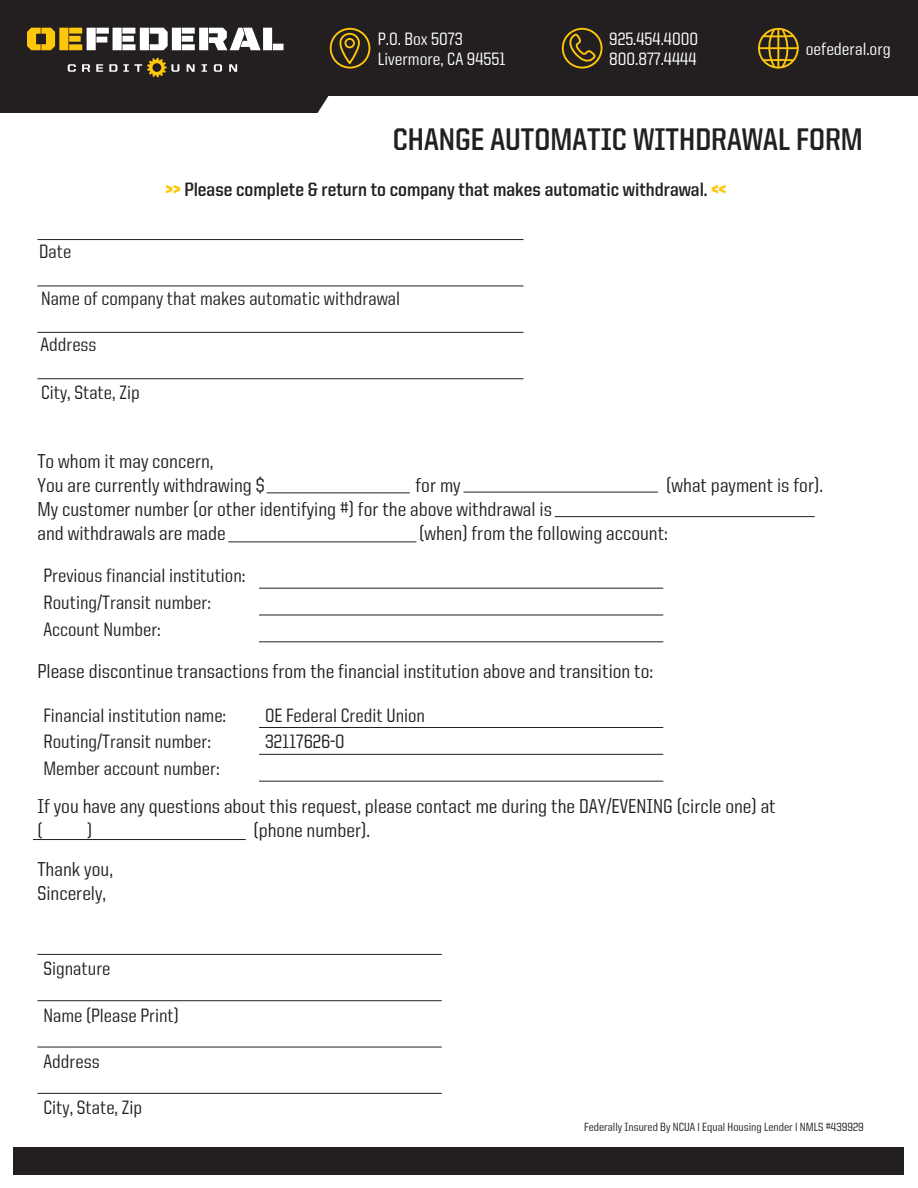
<style>
.page{position:relative;width:918px;height:1188px;background:#fff}
.page>*{position:absolute;margin:0;border:0;box-sizing:border-box;transform-origin:0 0}
.t1{font:700 31.5px "United Sans Semi Cond TT";color:#231f20}
.t2{font:500 20.25px/24px "United Sans Semi Cond TT";color:#231f20}
.t3{font:500 19.5px/26.8px "United Sans Semi Cond TT";color:#231f20}
.t4{font:700 19.5px "United Sans Semi Cond TT";color:#231f20}
.t5{font:500 18px/19.5px "United Sans Semi Cond TT";color:#fff}
.t6{font:500 12px "United Sans Semi Cond TT";color:#231f20}
.s1{font-weight:900;color:#fec70c}
</style>
<div class="page">
<hr style="left:38px;top:239px;width:486px;height:1px;background:#231f20">
<hr style="left:38px;top:286px;width:486px;height:1px;background:#231f20">
<hr style="left:38px;top:332px;width:486px;height:1px;background:#231f20">
<hr style="left:38px;top:378px;width:486px;height:1px;background:#231f20">
<hr style="left:259px;top:588px;width:404px;height:1px;background:#231f20">
<hr style="left:259px;top:615px;width:404px;height:1px;background:#231f20">
<hr style="left:259px;top:641px;width:404px;height:1px;background:#231f20">
<hr style="left:259px;top:727px;width:404px;height:1px;background:#231f20">
<hr style="left:259px;top:754px;width:404px;height:1px;background:#231f20">
<hr style="left:259px;top:781px;width:404px;height:1px;background:#231f20">
<hr style="left:38px;top:954px;width:404px;height:1px;background:#231f20">
<hr style="left:38px;top:1000px;width:404px;height:1px;background:#231f20">
<hr style="left:38px;top:1047px;width:404px;height:1px;background:#231f20">
<hr style="left:38px;top:1093px;width:404px;height:1px;background:#231f20">
<hr style="left:267px;top:492px;width:143px;height:1px;background:#231f20">
<hr style="left:464px;top:492px;width:194px;height:1px;background:#231f20">
<hr style="left:555px;top:516px;width:260px;height:1px;background:#231f20">
<hr style="left:228px;top:542px;width:188px;height:1px;background:#231f20">
<hr style="left:33px;top:839px;width:213px;height:1px;background:#231f20">
<div style="left:0;top:0;width:329px;height:113px;background:#231f20"></div>
<div style="left:222px;top:0;width:696px;height:96px;background:#231f20"></div>
<svg style="left:27px;top:28px;width:257px;height:22px"></svg>
<svg style="left:68px;top:64px;width:8px;height:8px"></svg>
<svg style="left:82px;top:64px;width:8px;height:8px"></svg>
<svg style="left:96px;top:64px;width:7px;height:8px"></svg>
<svg style="left:109px;top:64px;width:8px;height:8px"></svg>
<svg style="left:187px;top:64px;width:8px;height:8px"></svg>
<svg style="left:202px;top:64px;width:5px;height:8px"></svg>
<svg style="left:214px;top:64px;width:8px;height:8px"></svg>
<svg style="left:229px;top:64px;width:8px;height:8px"></svg>
<svg style="left:123px;top:58px;width:56px;height:19px"></svg>
<div style="left:330px;top:28px;width:40px;height:41px;border:2px solid #fec70c;border-radius:50%"></div>
<svg style="left:338px;top:32px;width:23px;height:37px"></svg>
<svg style="left:568px;top:32px;width:30px;height:31px"></svg>
<div style="left:562px;top:28px;width:41px;height:41px;border:2px solid #fec70c;border-radius:50%"></div>
<div style="left:758px;top:28px;width:41px;height:41px;border:2px solid #fec70c;border-radius:50%"></div>
<hr style="left:758px;top:47px;width:40px;height:2px;background:#fec70c">
<svg style="left:761px;top:27px;width:35px;height:42px"></svg>
<div style="left:14px;top:1147px;width:890px;height:27px;background:#231f20"></div>
<p class="t5" style="left:378px;top:29px;width:129px">P.O. Box 5073<br>Livermore, CA 94551</p>
<p class="t5" style="left:609px;top:29px;width:90px">925.454.4000<br>800.877.4444</p>
<p class="t5" style="left:806px;top:39px;width:87px">oefederal.org</p>
<h1 class="t1" style="left:393px;top:122px;width:472px">CHANGE AUTOMATIC WITHDRAWAL FORM</h1>
<p class="t4" style="left:166px;top:179px;width:562px"><span class="s1">&gt;&gt;</span> Please complete &amp; return to company that makes automatic withdrawal. <span class="s1">&lt;&lt;</span></p>
<p class="t3" style="left:39px;top:238px;width:34px">Date</p>
<p class="t3" style="left:41px;top:285px;width:361px">Name of company that makes automatic withdrawal</p>
<p class="t3" style="left:40px;top:330px;width:58px">Address</p>
<p class="t3" style="left:41px;top:379px;width:100px">City, State, Zip</p>
<p class="t2" style="left:38px;top:449px;width:229px">To whom it may concern,<br>You are currently withdrawing $</p>
<p class="t2" style="left:416px;top:473px;width:47px">for my</p>
<p class="t2" style="left:666px;top:473px;width:158px">(what payment is for).</p>
<p class="t2" style="left:38px;top:497px;width:516px">My customer number (or other identifying #) for the above withdrawal is and withdrawals are made</p>
<p class="t2" style="left:419px;top:521px;width:250px">(when) from the following account:</p>
<p class="t3" style="left:44px;top:562px;width:204px">Previous financial institution:<br>Routing/Transit number:<br>Account Number:</p>
<p class="t2" style="left:38px;top:659px;width:617px">Please discontinue transactions from the financial institution above and transition to:</p>
<p class="t3" style="left:44px;top:701px;width:184px">Financial institution name:</p>
<p class="t3" style="left:265px;top:701px;width:162px">OE Federal Credit Union</p>
<p class="t3" style="left:44px;top:728px;width:169px">Routing/Transit number:</p>
<p class="t3" style="left:265px;top:728px;width:81px">32117626-0</p>
<p class="t3" style="left:44px;top:755px;width:178px">Member account number:</p>
<p class="t2" style="left:38px;top:794px;width:740px">If you have any questions about this request, please contact me during the DAY/EVENING (circle one) at</p>
<p class="t3" style="left:38px;top:817px;width:7px">(</p>
<p class="t3" style="left:87px;top:817px;width:7px">)</p>
<p class="t2" style="left:254px;top:818px;width:118px">(phone number).</p>
<p class="t2" style="left:37px;top:857px;width:77px">Thank you,<br>Sincerely,</p>
<p class="t3" style="left:44px;top:955px;width:69px">Signature</p>
<p class="t3" style="left:44px;top:1001px;width:137px">Name (Please Print)</p>
<p class="t3" style="left:44px;top:1048px;width:58px">Address</p>
<p class="t3" style="left:44px;top:1094px;width:100px">City, State, Zip</p>
<p class="t6" style="left:584px;top:1121px;width:281px">Federally Insured By NCUA l Equal Housing Lender l NMLS #439929</p>
</div>
